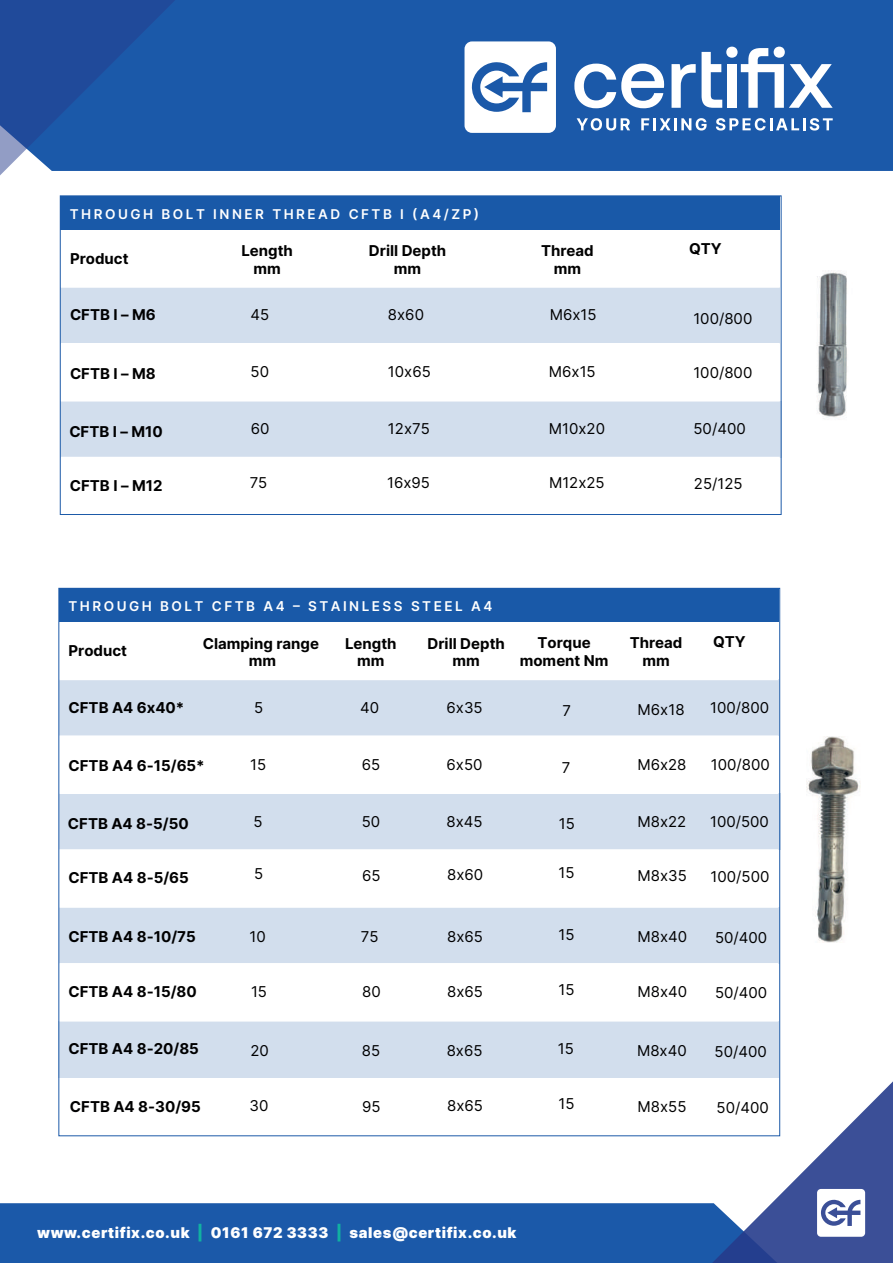
<style>
.page{position:relative;width:893px;height:1263px;background:#fff}
.page>*{position:absolute;margin:0;border:0;box-sizing:border-box;transform-origin:0 0}
.t1{font:15px "Inter";color:#000001}
.t2{font:700 15px/18px "Inter";color:#000001;text-align:center}
.t3{font:900 14.7px "Inter";letter-spacing:.04em;color:#fff}
.t4{font:600 13.5px "Inter";letter-spacing:.185em;color:#fff}
.s1{color:#11b1a1}
</style>
<div class="page">
<img style="left:781px;top:258px;width:66px;height:160px">
<div style="left:58px;top:1021px;width:721px;height:57px;background:#d2deed"></div>
<div style="left:190px;top:0;width:703px;height:171px;background:#1b59a9"></div>
<svg style="left:0;top:0;width:190px;height:176px;background:#295ba6"></svg>
<svg style="left:577px;top:118px;width:53px;height:13px"></svg>
<svg style="left:641px;top:118px;width:66px;height:13px"></svg>
<svg style="left:716px;top:118px;width:117px;height:13px"></svg>
<svg style="left:464px;top:41px;width:92px;height:92px"></svg>
<svg style="left:671px;top:64px;width:25px;height:44px"></svg>
<svg style="left:574px;top:64px;width:90px;height:44px"></svg>
<svg style="left:702px;top:47px;width:131px;height:61px"></svg>
<div style="left:0;top:1203px;width:697px;height:60px;background:#1b59a9"></div>
<svg style="left:697px;top:1065px;width:196px;height:198px"></svg>
<div style="left:61px;top:196px;width:719px;height:34px;background:#1959a8"></div>
<div style="left:61px;top:287px;width:719px;height:57px;background:#d2deed"></div>
<div style="left:61px;top:401px;width:721px;height:57px;background:#d2deed"></div>
<hr style="left:61px;top:286px;width:719px;height:2px;background:#fff">
<hr style="left:61px;top:343px;width:719px;height:2px;background:#fff">
<hr style="left:61px;top:457px;width:719px;height:1px;background:#fff">
<div style="left:59px;top:679px;width:719px;height:57px;background:#d2deed"></div>
<div style="left:59px;top:588px;width:719px;height:34px;background:#1959a8"></div>
<div style="left:59px;top:793px;width:722px;height:57px;background:#d2deed"></div>
<div style="left:59px;top:907px;width:721px;height:57px;background:#d2deed"></div>
<hr style="left:59px;top:678px;width:719px;height:2px;background:#fff">
<hr style="left:59px;top:735px;width:719px;height:2px;background:#fff">
<hr style="left:59px;top:792px;width:719px;height:2px;background:#fff">
<hr style="left:59px;top:849px;width:719px;height:2px;background:#fff">
<hr style="left:59px;top:906px;width:719px;height:2px;background:#fff">
<hr style="left:59px;top:963px;width:719px;height:2px;background:#fff">
<img style="left:806px;top:737px;width:55px;height:206px">
<p class="t4" style="left:70px;top:204px;width:411px">THROUGH BOLT INNER THREAD CFTB I (A4/ZP)</p>
<p class="t2" style="left:70px;top:249px;width:60px">Product</p>
<p class="t2" style="left:241px;top:241px;width:53px">Length mm</p>
<p class="t2" style="left:369px;top:241px;width:79px">Drill Depth mm</p>
<p class="t2" style="left:541px;top:241px;width:54px">Thread</p>
<p class="t2" style="left:689px;top:240px;width:34px">QTY</p>
<p class="t2" style="left:554px;top:259px;width:29px">mm</p>
<p class="t2" style="left:70px;top:306px;width:87px">CFTB I – M6</p>
<p class="t1" style="left:251px;top:304px;width:20px">45</p>
<p class="t1" style="left:388px;top:304px;width:38px">8x60</p>
<p class="t1" style="left:550px;top:304px;width:48px">M6x15</p>
<p class="t1" style="left:693px;top:308px;width:61px">100/800</p>
<p class="t2" style="left:70px;top:364px;width:87px">CFTB I – M8</p>
<p class="t1" style="left:251px;top:361px;width:20px">50</p>
<p class="t1" style="left:388px;top:361px;width:44px">10x65</p>
<p class="t1" style="left:549px;top:361px;width:48px">M6x15</p>
<p class="t1" style="left:693px;top:362px;width:61px">100/800</p>
<p class="t2" style="left:69px;top:422px;width:95px">CFTB I – M10</p>
<p class="t1" style="left:251px;top:418px;width:20px">60</p>
<p class="t1" style="left:388px;top:418px;width:43px">12x75</p>
<p class="t1" style="left:549px;top:418px;width:58px">M10x20</p>
<p class="t1" style="left:693px;top:418px;width:54px">50/400</p>
<p class="t2" style="left:70px;top:476px;width:94px">CFTB I – M12</p>
<p class="t1" style="left:250px;top:472px;width:19px">75</p>
<p class="t1" style="left:387px;top:472px;width:44px">16x95</p>
<p class="t1" style="left:549px;top:472px;width:57px">M12x25</p>
<p class="t1" style="left:694px;top:473px;width:50px">25/125</p>
<p class="t4" style="left:68px;top:597px;width:425px">THROUGH BOLT CFTB A4 – STAINLESS STEEL A4</p>
<p class="t2" style="left:203px;top:634px;width:118px">Clamping range mm</p>
<p class="t2" style="left:428px;top:634px;width:79px">Drill Depth mm</p>
<p class="t2" style="left:345px;top:634px;width:53px">Length mm</p>
<p class="t2" style="left:69px;top:641px;width:60px">Product</p>
<p class="t2" style="left:520px;top:633px;width:90px">Torque moment Nm</p>
<p class="t2" style="left:630px;top:633px;width:54px">Thread</p>
<p class="t2" style="left:713px;top:632px;width:34px">QTY</p>
<p class="t2" style="left:642px;top:651px;width:29px">mm</p>
<p class="t2" style="left:69px;top:698px;width:117px">CFTB A4 6x40*</p>
<p class="t1" style="left:254px;top:697px;width:11px">5</p>
<p class="t1" style="left:360px;top:696px;width:21px">40</p>
<p class="t1" style="left:447px;top:696px;width:38px">6x35</p>
<p class="t1" style="left:563px;top:699px;width:10px">7</p>
<p class="t1" style="left:710px;top:696px;width:61px">100/800</p>
<p class="t1" style="left:638px;top:698px;width:48px">M6x18</p>
<p class="t2" style="left:69px;top:757px;width:138px">CFTB A4 6-15/65*</p>
<p class="t1" style="left:250px;top:753px;width:18px">15</p>
<p class="t1" style="left:362px;top:753px;width:20px">65</p>
<p class="t1" style="left:447px;top:753px;width:37px">6x50</p>
<p class="t1" style="left:562px;top:756px;width:10px">7</p>
<p class="t1" style="left:637px;top:753px;width:51px">M6x28</p>
<p class="t1" style="left:711px;top:753px;width:61px">100/800</p>
<p class="t2" style="left:68px;top:815px;width:122px">CFTB A4 8-5/50</p>
<p class="t1" style="left:254px;top:810px;width:11px">5</p>
<p class="t1" style="left:362px;top:810px;width:20px">50</p>
<p class="t1" style="left:447px;top:810px;width:38px">8x45</p>
<p class="t1" style="left:559px;top:813px;width:18px">15</p>
<p class="t1" style="left:637px;top:810px;width:50px">M8x22</p>
<p class="t1" style="left:710px;top:810px;width:60px">100/500</p>
<p class="t2" style="left:68px;top:868px;width:122px">CFTB A4 8-5/65</p>
<p class="t1" style="left:254px;top:862px;width:11px">5</p>
<p class="t1" style="left:362px;top:864px;width:20px">65</p>
<p class="t1" style="left:447px;top:864px;width:38px">8x60</p>
<p class="t1" style="left:558px;top:862px;width:18px">15</p>
<p class="t1" style="left:638px;top:864px;width:51px">M8x35</p>
<p class="t1" style="left:710px;top:865px;width:60px">100/500</p>
<p class="t2" style="left:68px;top:927px;width:129px">CFTB A4 8-10/75</p>
<p class="t1" style="left:250px;top:925px;width:18px">10</p>
<p class="t1" style="left:361px;top:926px;width:19px">75</p>
<p class="t1" style="left:447px;top:925px;width:37px">8x65</p>
<p class="t1" style="left:558px;top:924px;width:18px">15</p>
<p class="t1" style="left:638px;top:926px;width:51px">M8x40</p>
<p class="t1" style="left:715px;top:927px;width:54px">50/400</p>
<p class="t2" style="left:68px;top:982px;width:130px">CFTB A4 8-15/80</p>
<p class="t1" style="left:251px;top:980px;width:18px">15</p>
<p class="t1" style="left:362px;top:981px;width:20px">80</p>
<p class="t1" style="left:447px;top:980px;width:37px">8x65</p>
<p class="t1" style="left:558px;top:979px;width:18px">15</p>
<p class="t1" style="left:638px;top:981px;width:51px">M8x40</p>
<p class="t1" style="left:715px;top:982px;width:54px">50/400</p>
<p class="t2" style="left:68px;top:1039px;width:132px">CFTB A4 8-20/85</p>
<p class="t1" style="left:250px;top:1039px;width:20px">20</p>
<p class="t1" style="left:362px;top:1040px;width:20px">85</p>
<p class="t1" style="left:447px;top:1039px;width:37px">8x65</p>
<p class="t1" style="left:558px;top:1037px;width:18px">15</p>
<p class="t1" style="left:637px;top:1040px;width:51px">M8x40</p>
<p class="t1" style="left:714px;top:1041px;width:54px">50/400</p>
<p class="t2" style="left:70px;top:1097px;width:132px">CFTB A4 8-30/95</p>
<p class="t1" style="left:249px;top:1095px;width:20px">30</p>
<p class="t1" style="left:362px;top:1095px;width:20px">95</p>
<p class="t1" style="left:447px;top:1095px;width:37px">8x65</p>
<p class="t1" style="left:558px;top:1093px;width:18px">15</p>
<p class="t1" style="left:638px;top:1095px;width:50px">M8x55</p>
<p class="t1" style="left:716px;top:1096px;width:54px">50/400</p>
<p class="t3" style="left:37px;top:1222px;width:481px">www.certifix.co.uk <span class="s1">|</span> 0161 672 3333 <span class="s1">|</span> sales@certifix.co.uk</p>
</div>
